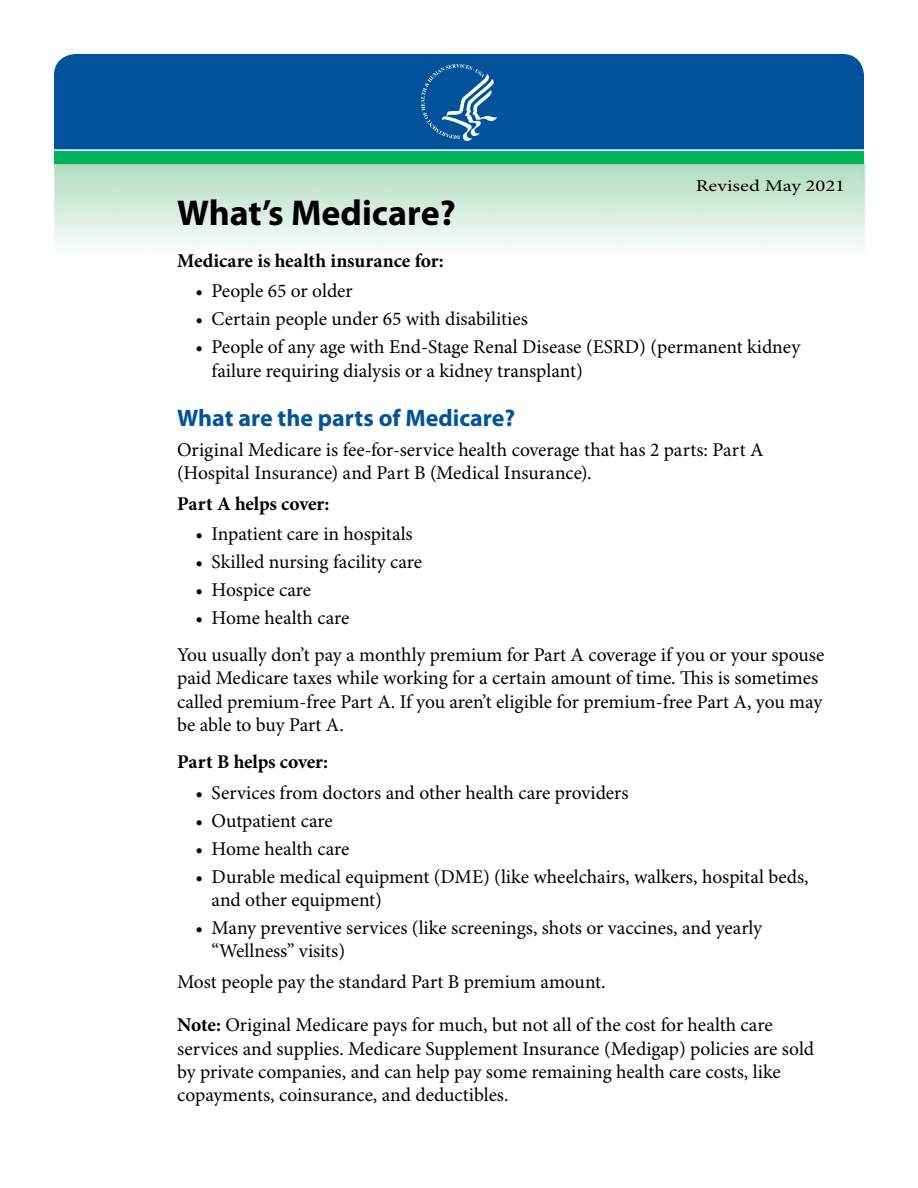
<style>
.page{position:relative;width:918px;height:1188px;background:#fff}
.page>*{position:absolute;margin:0;border:0;box-sizing:border-box;transform-origin:0 0}
.t1{font:700 36px "Myriad Pro";color:#000}
.Fact_Sheet_Subheader{font:700 24px "Myriad Pro";color:#00539b}
.Fact_Sheet_Text{font:19.5px/23.4px "Minion Pro";color:#000}
.Fact_Sheet_Text-2{font:700 19.5px "Minion Pro";letter-spacing:-.005em;color:#000}
.t2{font:16.5px "Minion Pro";color:#000;scale:1.25 1}
.s1{font-weight:700}
</style>
<div class="page">
<div style="left:54px;top:54px;width:810px;height:95px;background:#00539b"></div>
<div style="left:54px;top:150px;width:810px;height:14px;background:#00b259"></div>
<hr style="left:54px;top:149px;width:810px;height:2px;background:#fff">
<svg style="left:421px;top:64px;width:76px;height:77px;background:#2a6fab"></svg>
<h1 class="t1" style="left:177px;top:192px;width:280px">What’s Medicare?</h1>
<h1 class="t2" style="left:696px;top:176px;width:121px">Revised May 2021</h1>
<h2 class="Fact_Sheet_Text-2" style="left:177px;top:249px;width:268px">Medicare is health insurance for:</h2>
<p class="Fact_Sheet_Text" style="left:195px;top:280px;width:159px">• People 65 or older</p>
<p class="Fact_Sheet_Text" style="left:195px;top:308px;width:334px">• Certain people under 65 with disabilities</p>
<p class="Fact_Sheet_Text" style="left:212px;top:336px;width:590px;text-indent:-16px">• People of any age with End-Stage Renal Disease (ESRD) (permanent kidney failure requiring dialysis or a kidney transplant)</p>
<h2 class="Fact_Sheet_Subheader" style="left:177px;top:404px;width:340px">What are the parts of Medicare?</h2>
<h2 class="Fact_Sheet_Text" style="left:177px;top:439px;width:588px">Original Medicare is fee-for-service health coverage that has 2 parts: Part A (Hospital Insurance) and Part B (Medical Insurance).</h2>
<h2 class="Fact_Sheet_Text-2" style="left:177px;top:492px;width:154px">Part A helps cover:</h2>
<p class="Fact_Sheet_Text" style="left:195px;top:523px;width:219px">• Inpatient care in hospitals</p>
<p class="Fact_Sheet_Text" style="left:195px;top:551px;width:228px">• Skilled nursing facility care</p>
<p class="Fact_Sheet_Text" style="left:195px;top:579px;width:117px">• Hospice care</p>
<p class="Fact_Sheet_Text" style="left:195px;top:607px;width:155px">• Home health care</p>
<h2 class="Fact_Sheet_Text" style="left:177px;top:644px;width:649px">You usually don’t pay a monthly premium for Part A coverage if you or your spouse paid Medicare taxes while working for a certain amount of time. This is sometimes called premium-free Part A. If you aren’t eligible for premium-free Part A, you may be able to buy Part A.</h2>
<h2 class="Fact_Sheet_Text-2" style="left:177px;top:750px;width:152px">Part B helps cover:</h2>
<p class="Fact_Sheet_Text" style="left:195px;top:781px;width:435px">• Services from doctors and other health care providers</p>
<p class="Fact_Sheet_Text" style="left:195px;top:809px;width:139px">• Outpatient care</p>
<p class="Fact_Sheet_Text" style="left:195px;top:837px;width:155px">• Home health care</p>
<p class="Fact_Sheet_Text" style="left:212px;top:865px;width:599px;text-indent:-16px">• Durable medical equipment (DME) (like wheelchairs, walkers, hospital beds, and other equipment)</p>
<p class="Fact_Sheet_Text" style="left:212px;top:917px;width:552px;text-indent:-16px">• Many preventive services (like screenings, shots or vaccines, and yearly “Wellness” visits)</p>
<h2 class="Fact_Sheet_Text" style="left:177px;top:970px;width:430px">Most people pay the standard Part B premium amount.</h2>
<h2 class="Fact_Sheet_Text" style="left:177px;top:1014px;width:639px"><span class="s1">Note:</span> Original Medicare pays for much, but not all of the cost for health care services and supplies. Medicare Supplement Insurance (Medigap) policies are sold by private companies, and can help pay some remaining health care costs, like copayments, coinsurance, and deductibles.</h2>
</div>
